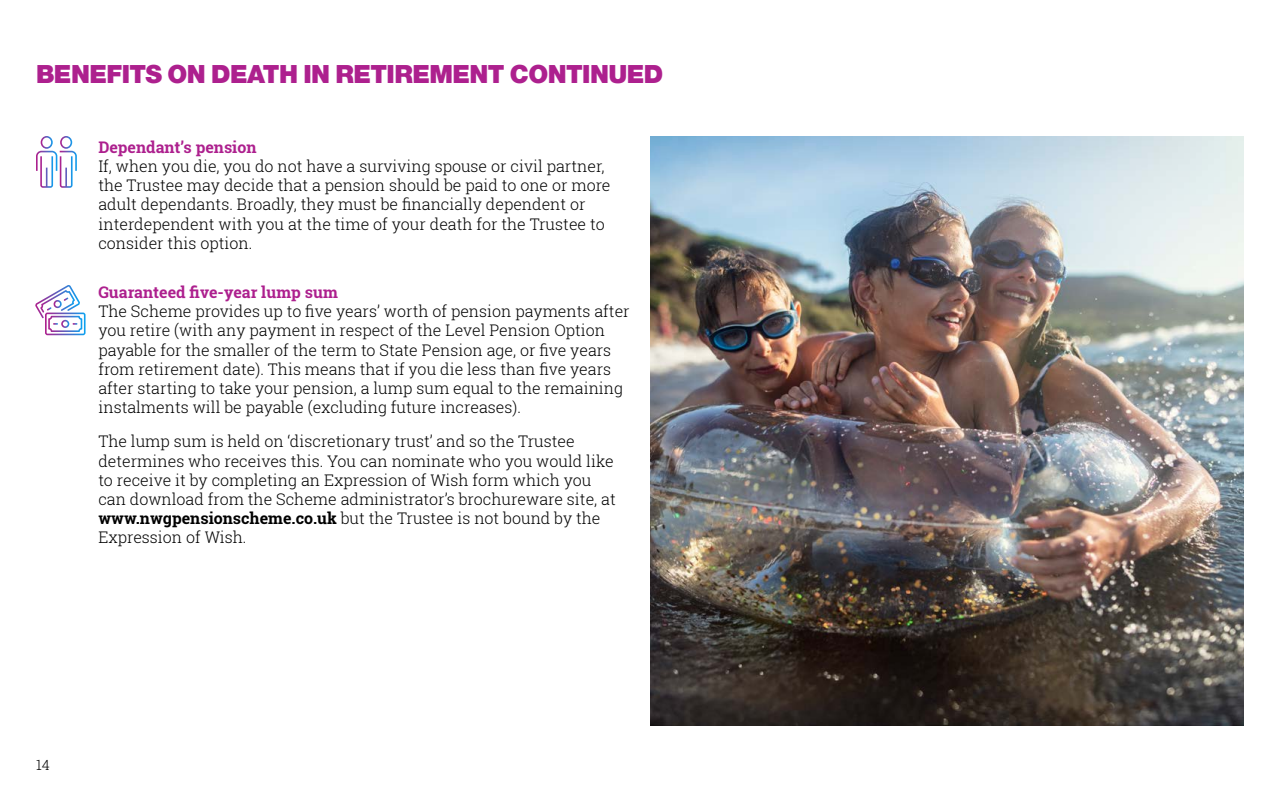
<style>
.page{position:relative;width:1280px;height:800px;background:#fff}
.page>*{position:absolute;margin:0;border:0;box-sizing:border-box;transform-origin:0 0}
.t1{font:900 25px "Helvetica Neue";letter-spacing:-.02em;color:#ad208e}
.t2{font:300 16px/19.2px "Roboto Slab";color:#000}
.t3{font:700 16px "Roboto Slab";color:#ad208e}
.t4{font:300 14px "Roboto Slab";color:#000}
.s1{font-weight:700}
</style>
<div class="page">
<svg style="left:36px;top:136px;width:41px;height:52px"></svg>
<svg style="left:35px;top:285px;width:51px;height:50px"></svg>
<img style="left:650px;top:136px;width:594px;height:590px">
<h1 class="t1" style="left:36px;top:59px;width:629px">BENEFITS ON DEATH IN RETIREMENT CONTINUED</h1>
<p class="t3" style="left:98px;top:136px;width:160px">Dependant’s pension</p>
<p class="t2" style="left:98px;top:156px;width:514px">If, when you die, you do not have a surviving spouse or civil partner, the Trustee may decide that a pension should be paid to one or more adult dependants. Broadly, they must be financially dependent or interdependent with you at the time of your death for the Trustee to consider this option.</p>
<p class="t3" style="left:98px;top:281px;width:241px">Guaranteed five-year lump sum</p>
<p class="t2" style="left:98px;top:301px;width:533px">The Scheme provides up to five years’ worth of pension payments after you retire (with any payment in respect of the Level Pension Option payable for the smaller of the term to State Pension age, or five years from retirement date). This means that if you die less than five years after starting to take your pension, a lump sum equal to the remaining instalments will be payable (excluding future increases).</p>
<p class="t2" style="left:98px;top:432px;width:519px">The lump sum is held on ‘discretionary trust’ and so the Trustee determines who receives this. You can nominate who you would like to receive it by completing an Expression of Wish form which you can download from the Scheme administrator’s brochureware site, at <span class="s1">www.nwgpensionscheme.co.uk</span> but the Trustee is not bound by the Expression of Wish.</p>
<p class="t4" style="left:36px;top:756px;width:15px">14</p>
</div>
